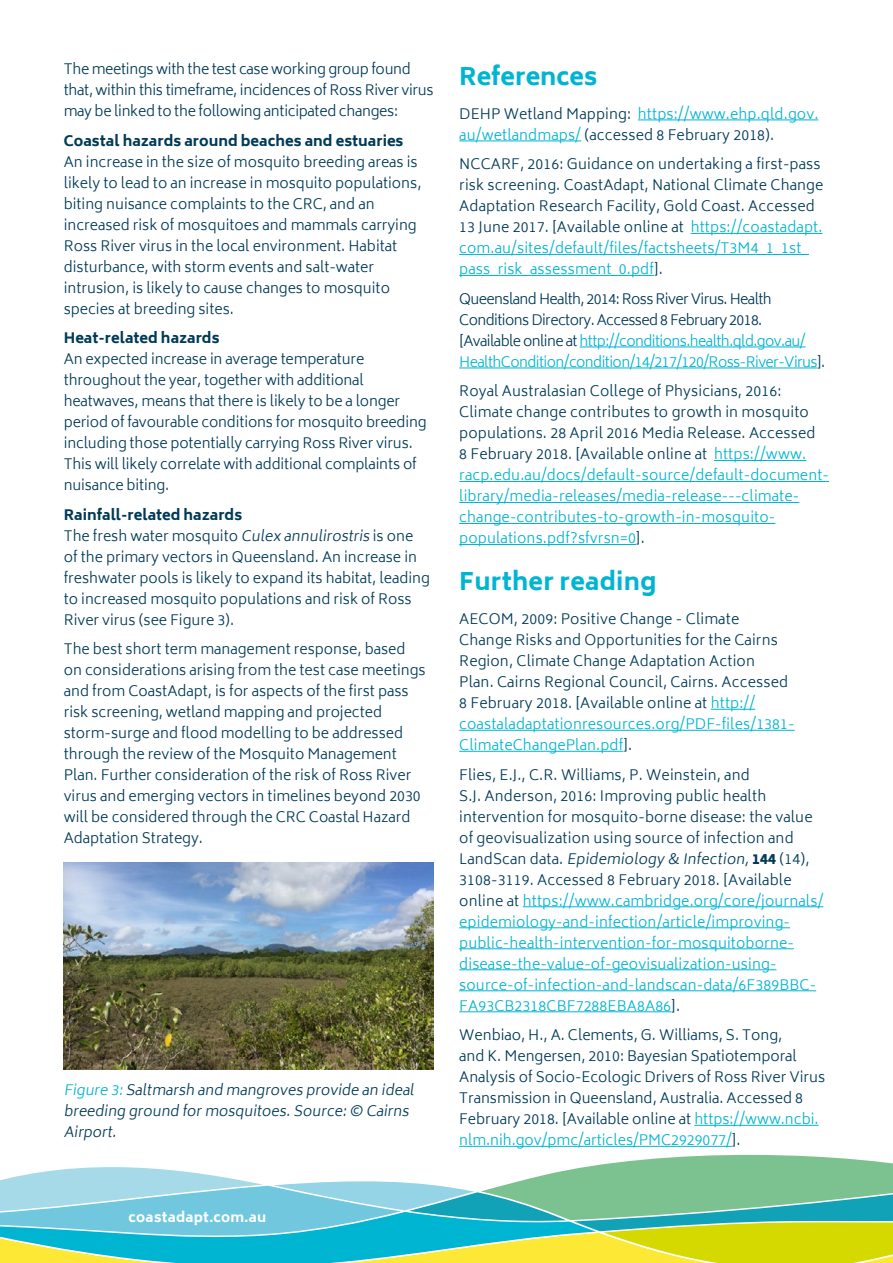
<style>
.page{position:relative;width:893px;height:1263px;background:#fff}
.page>*{position:absolute;margin:0;border:0;box-sizing:border-box;transform-origin:0 0}
.t1{font:800 24px "Biryani";letter-spacing:.01em;color:#00b5d2}
.t2{font:300 14.25px/21px "Biryani";color:#003a57}
.t3{font:300 14.25px/21px "Biryani";letter-spacing:.01em;color:#00b5d2}
.t4{font:300 14.25px/21px "Biryani";letter-spacing:-.04em;color:#003a57}
.t5{font:300 14.25px/21px "Biryani";letter-spacing:-.02em;color:#003a57}
.t6{font:800 14.25px "Biryani";color:#003a57}
.t7{font:800 13.5px "Biryani";letter-spacing:.02em;color:#fff}
.s1{color:#00b5d2}
.s2{color:#003a57}
.s3{font-weight:800}
</style>
<div class="page">
<svg style="left:0;top:1154px;width:893px;height:109px"></svg>
<hr style="left:638px;top:120px;width:180px;height:1px;background:#00b5d2">
<hr style="left:459px;top:141px;width:122px;height:1px;background:#00b5d2">
<hr style="left:691px;top:233px;width:131px;height:1px;background:#00b5d2">
<hr style="left:459px;top:254px;width:350px;height:1px;background:#00b5d2">
<hr style="left:459px;top:275px;width:195px;height:1px;background:#00b5d2">
<hr style="left:579px;top:347px;width:226px;height:1px;background:#00b5d2">
<hr style="left:459px;top:368px;width:358px;height:1px;background:#00b5d2">
<hr style="left:714px;top:460px;width:92px;height:1px;background:#00b5d2">
<hr style="left:459px;top:481px;width:370px;height:1px;background:#00b5d2">
<hr style="left:459px;top:502px;width:340px;height:1px;background:#00b5d2">
<hr style="left:459px;top:523px;width:316px;height:1px;background:#00b5d2">
<hr style="left:459px;top:544px;width:177px;height:1px;background:#00b5d2">
<hr style="left:711px;top:709px;width:44px;height:1px;background:#00b5d2">
<hr style="left:459px;top:730px;width:336px;height:1px;background:#00b5d2">
<hr style="left:459px;top:751px;width:164px;height:1px;background:#00b5d2">
<hr style="left:523px;top:906px;width:300px;height:1px;background:#00b5d2">
<hr style="left:459px;top:927px;width:331px;height:1px;background:#00b5d2">
<hr style="left:459px;top:948px;width:335px;height:1px;background:#00b5d2">
<hr style="left:459px;top:969px;width:317px;height:1px;background:#00b5d2">
<hr style="left:459px;top:990px;width:357px;height:1px;background:#00b5d2">
<hr style="left:459px;top:1011px;width:212px;height:1px;background:#00b5d2">
<hr style="left:694px;top:1125px;width:124px;height:1px;background:#00b5d2">
<hr style="left:459px;top:1146px;width:273px;height:1px;background:#00b5d2">
<img style="left:64px;top:862px;width:370px;height:207px">
<p class="t5" style="left:64px;top:59px;width:371px">The meetings with the test case working group found that, within this timeframe, incidences of Ross River virus may be linked to the following anticipated changes:</p>
<p class="t6" style="left:64px;top:133px;width:341px">Coastal hazards around beaches and estuaries</p>
<p class="t2" style="left:64px;top:151px;width:359px">An increase in the size of mosquito breeding areas is likely to lead to an increase in mosquito populations, biting nuisance complaints to the CRC, and an increased risk of mosquitoes and mammals carrying Ross River virus in the local environment. Habitat disturbance, with storm events and salt-water intrusion, is likely to cause changes to mosquito species at breeding sites.</p>
<p class="t6" style="left:64px;top:330px;width:157px">Heat-related hazards</p>
<p class="t2" style="left:64px;top:349px;width:364px">An expected increase in average temperature throughout the year, together with additional heatwaves, means that there is likely to be a longer period of favourable conditions for mosquito breeding including those potentially carrying Ross River virus.<br>This will likely correlate with additional complaints of nuisance biting.</p>
<p class="t6" style="left:64px;top:507px;width:180px">Rainfall-related hazards</p>
<p class="t2" style="left:64px;top:525px;width:368px">The fresh water mosquito Culex annulirostris is one of the primary vectors in Queensland. An increase in freshwater pools is likely to expand its habitat, leading to increased mosquito populations and risk of Ross River virus (see Figure 3).</p>
<p class="t2" style="left:64px;top:639px;width:363px">The best short term management response, based on considerations arising from the test case meetings and from CoastAdapt, is for aspects of the first pass risk screening, wetland mapping and projected storm-surge and flood modelling to be addressed through the review of the Mosquito Management Plan. Further consideration of the risk of Ross River virus and emerging vectors in timelines beyond 2030 will be considered through the CRC Coastal Hazard Adaptation Strategy.</p>
<p class="t2" style="left:64px;top:1079px;width:355px"><span class="s1">Figure 3:</span>Saltmarsh and mangroves provide an ideal breeding ground formosquitoes.Source:© Cairns<br>Airport.</p>
<p class="t7" style="left:129px;top:1209px;width:139px">coastadapt.com.au</p>
<h1 class="t1" style="left:459px;top:63px;width:140px">References</h1>
<p class="t2" style="left:459px;top:103px;width:361px">DEHP Wetland Mapping: <span class="s1">https://www.ehp.qld.gov. au/wetlandmaps/</span> (accessed 8 February 2018).</p>
<p class="t2" style="left:459px;top:154px;width:366px">NCCARF, 2016: Guidance on undertaking a first-pass risk screening. CoastAdapt, National Climate Change Adaptation Research Facility, Gold Coast. Accessed 13 June 2017. [Available online at <span class="s1">https://coastadapt. com.au/sites/default/files/factsheets/T3M4_1_1st_ pass_risk_assessment_0.pdf</span>].</p>
<p class="t4" style="left:459px;top:288px;width:368px">Queensland Health, 2014: Ross River Virus. Health Conditions Directory. Accessed 8 February 2018. [Available online at <span class="s1">http://conditions.health.qld.gov.au/ HealthCondition/condition/14/217/120/Ross-River-Virus</span>].</p>
<p class="t3" style="left:459px;top:381px;width:371px"><span class="s2">Royal Australasian College of Physicians, 2016:<br>Climate change contributes to growth in mosquito populations. 28 April 2016 Media Release. Accessed<br>8 February 2018. [Available online at</span> https://www. racp.edu.au/docs/default-source/default-document&shy;library/media-releases/media-release---climate&shy;change-contributes-to-growth-in-mosquito&shy;populations.pdf?sfvrsn=0<span class="s2">].</span></p>
<h1 class="t1" style="left:459px;top:568px;width:199px">Further reading</h1>
<p class="t2" style="left:459px;top:609px;width:337px">AECOM, 2009: Positive Change - Climate Change Risks and Opportunities for the Cairns Region, Climate Change Adaptation Action<br>Plan. Cairns Regional Council, Cairns. Accessed 8 February 2018. [Available online at <span class="s1">http:// coastaladaptationresources.org/PDF-files/1381- ClimateChangePlan.pdf</span>].</p>
<p class="t2" style="left:459px;top:764px;width:366px">Flies, E.J., C.R. Williams, P. Weinstein, and<br>S.J. Anderson, 2016: Improving public health intervention for mosquito-borne disease: the value of geovisualization using source of infection and<br>La n d S ca n d a ta . Epidemiology &amp; Infection,<span class="s3">144</span> ( 1 4) , 3108-3119. Accessed 8 February 2018. [Available online at <span class="s1">https://www.cambridge.org/core/journals/ epidemiology-and-infection/article/improving&shy;public-health-intervention-for-mosquitoborne&shy;disease-the-value-of-geovisualization-using&shy;source-of-infection-and-landscan-data/6F389BBC-FA93CB2318CBF7288EBA8A86</span>].</p>
<p class="t2" style="left:459px;top:1025px;width:367px">Wenbiao, H., A. Clements, G. Williams, S. Tong,<br>and K. Mengersen, 2010: Bayesian Spatiotemporal Analysis of Socio-Ecologic Drivers of Ross River Virus Transmission in Queensland, Australia. Accessed 8<br>February 2018. [Available online at <span class="s1">https://www.ncbi. nlm.nih.gov/pmc/articles/PMC2929077/</span>].</p>
</div>
